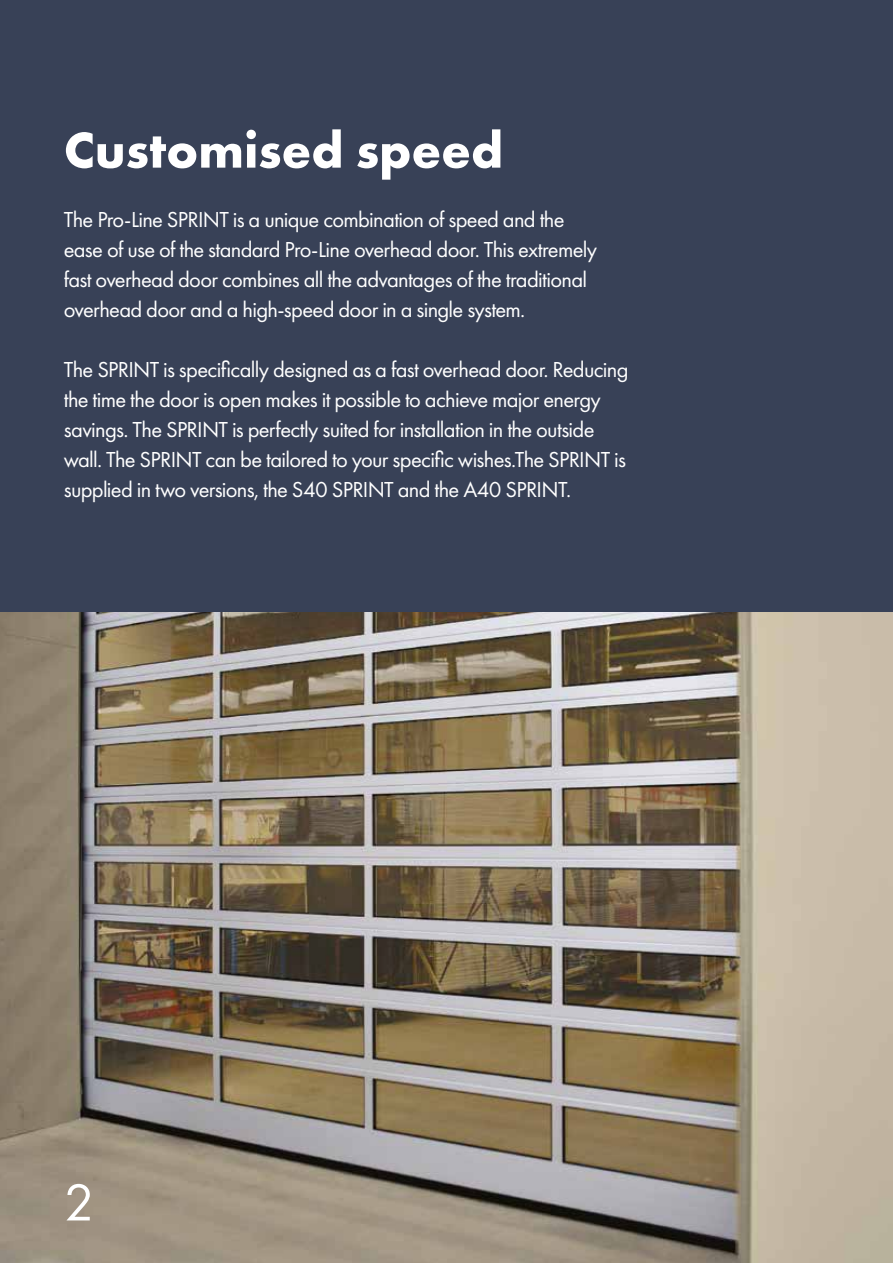
<style>
.page{position:relative;width:893px;height:1263px;background:#384157}
.page>*{position:absolute;margin:0;border:0;box-sizing:border-box;transform-origin:0 0}
.t1{font:54px "Futura PT";color:#fff}
.t2{font:700 52.5px "Futura PT";color:#fff}
.t3{font:22.5px/30px "Futura PT";letter-spacing:-.03em;color:#fff}
</style>
<div class="page">
<img style="left:0;top:612px;width:893px;height:651px">
<h2 class="t2" style="left:64px;top:116px;width:441px">Customised speed</h2>
<p class="t3" style="left:64px;top:205px;width:535px">The Pro-Line SPRINT is a unique combination of speed and the ease of use of the standard Pro-Line overhead door. This extremely fast overhead door combines all the advantages of the traditional overhead door and a high-speed door in a single system.</p>
<p class="t3" style="left:64px;top:355px;width:566px">The SPRINT is specifically designed as a fast overhead door. Reducing the time the door is open makes it possible to achieve major energy savings. The SPRINT is perfectly suited for installation in the outside wall. The SPRINT can be tailored to your specific wishes.The SPRINT is supplied in two versions, the S40 SPRINT and the A40 SPRINT.</p>
<h1 class="t1" style="left:64px;top:1170px;width:32px">2</h1>
</div>
